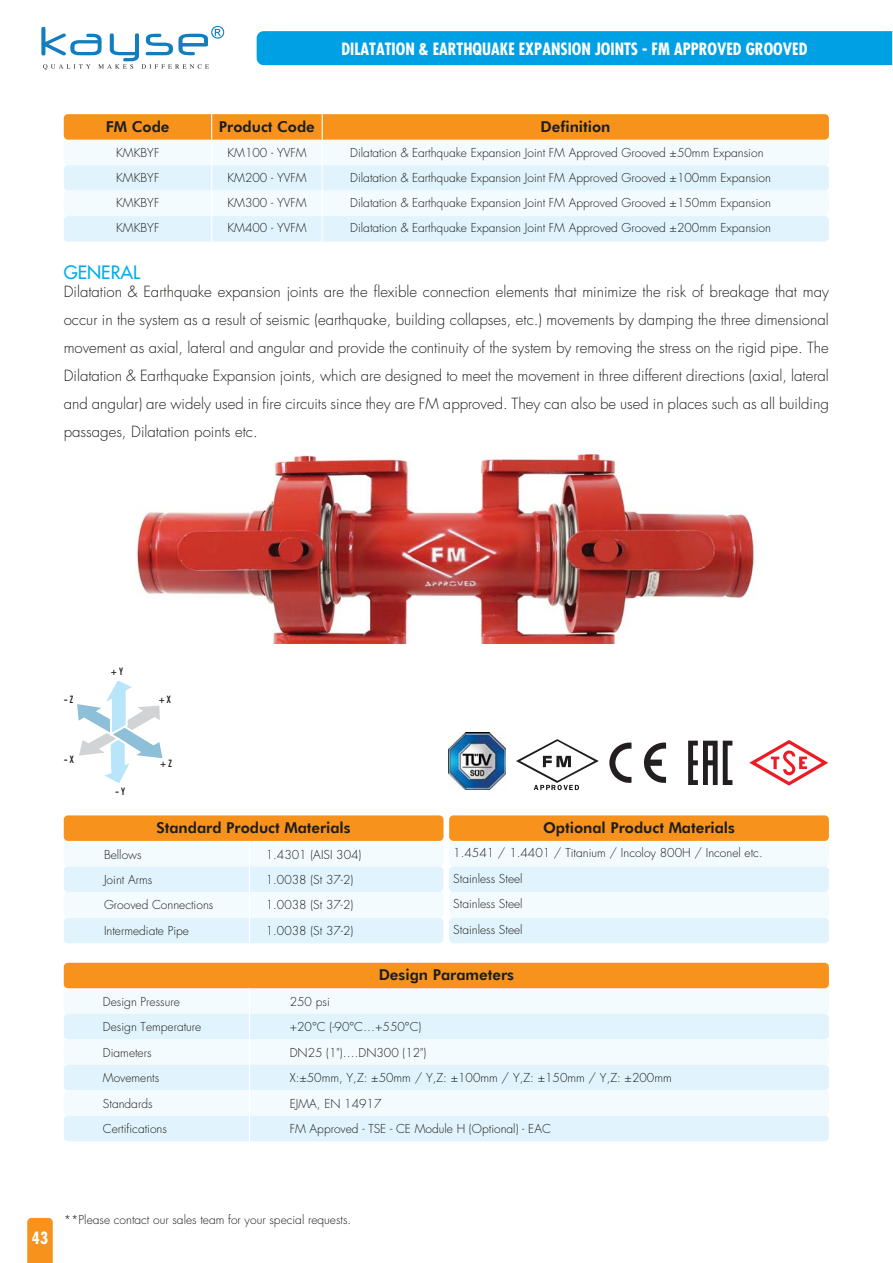
<style>
.page{position:relative;width:893px;height:1263px;background:#fff}
.page>*{position:absolute;margin:0;border:0;box-sizing:border-box;transform-origin:0 0}
.t1{font:500 18px "Futura";color:#00aeef}
.t2{font:700 condensed 16.5px "Futura";color:#fff}
.t3{font:300 15px/27.9px "Futura";color:#1d1d1b;text-align:justify}
.t4{font:800 15px "Futura BT";color:#1d1d1b}
.t5{font:300 12px/25px "Futura";color:#1d1d1b}
.t6{font:700 10.35px "DIN Condensed";color:#1d1d1b}
</style>
<div class="page">
<div style="left:64px;top:140px;width:765px;height:25px;background:#f4fbfe;border-radius:4px"></div>
<div style="left:64px;top:165px;width:765px;height:26px;background:#e1f4fd;border-radius:4px"></div>
<div style="left:64px;top:191px;width:765px;height:25px;background:#f4fbfe;border-radius:4px"></div>
<div style="left:64px;top:216px;width:765px;height:26px;background:#e1f4fd;border-radius:4px"></div>
<div style="left:64px;top:114px;width:765px;height:26px;background:#f7931d;border-radius:4px"></div>
<hr style="left:322px;top:114px;width:1px;height:128px;background:#fff">
<hr style="left:211px;top:114px;width:1px;height:128px;background:#fff">
<div style="left:64px;top:988px;width:765px;height:26px;background:#f4fbfe;border-radius:4px"></div>
<div style="left:64px;top:1014px;width:765px;height:25px;background:#e1f4fd;border-radius:4px"></div>
<div style="left:64px;top:1039px;width:765px;height:26px;background:#f4fbfe;border-radius:4px"></div>
<div style="left:64px;top:1065px;width:765px;height:25px;background:#e1f4fd;border-radius:4px"></div>
<div style="left:64px;top:1090px;width:765px;height:26px;background:#f4fbfe;border-radius:4px"></div>
<div style="left:64px;top:1116px;width:765px;height:25px;background:#e1f4fd;border-radius:4px"></div>
<div style="left:64px;top:963px;width:765px;height:25px;background:#f7931d;border-radius:4px"></div>
<hr style="left:249px;top:988px;width:1px;height:153px;background:#fff">
<svg style="left:27px;top:1218px;width:26px;height:45px"></svg>
<div style="left:257px;top:31px;width:635px;height:34px;background:#00a0e4"></div>
<img style="left:137px;top:453px;width:618px;height:190px">
<div style="left:64px;top:918px;width:379px;height:25px;background:#e1f4fd;border-radius:4px"></div>
<svg style="left:516px;top:739px;width:83px;height:51px"></svg>
<svg style="left:643px;top:743px;width:23px;height:40px"></svg>
<svg style="left:609px;top:743px;width:22px;height:40px"></svg>
<svg style="left:749px;top:740px;width:79px;height:46px"></svg>
<svg style="left:688px;top:741px;width:44px;height:44px"></svg>
<img style="left:449px;top:733px;width:56px;height:56px">
<div style="left:64px;top:841px;width:379px;height:25px;background:#f4fbfe;border-radius:4px"></div>
<div style="left:64px;top:866px;width:379px;height:26px;background:#e1f4fd;border-radius:4px"></div>
<div style="left:64px;top:892px;width:379px;height:25px;background:#f4fbfe;border-radius:4px"></div>
<div style="left:64px;top:815px;width:379px;height:26px;background:#f7931d;border-radius:4px"></div>
<hr style="left:249px;top:841px;width:1px;height:102px;background:#fff">
<div style="left:449px;top:841px;width:380px;height:25px;background:#f4fbfe;border-radius:4px"></div>
<div style="left:449px;top:866px;width:380px;height:26px;background:#e1f4fd;border-radius:4px"></div>
<div style="left:449px;top:892px;width:380px;height:25px;background:#f4fbfe;border-radius:4px"></div>
<div style="left:449px;top:815px;width:380px;height:26px;background:#f7931d;border-radius:4px"></div>
<div style="left:449px;top:918px;width:380px;height:25px;background:#e1f4fd;border-radius:4px"></div>
<svg style="left:77px;top:680px;width:86px;height:103px"></svg>
<svg style="left:41px;top:26px;width:183px;height:44px"></svg>
<h2 class="t2" style="left:341px;top:41px;width:467px">DILATATION &amp; EARTHQUAKE EXPANSION JOINTS - FM APPROVED GROOVED</h2>
<p class="t4" style="left:540px;top:120px;width:71px">Definition</p>
<p class="t4" style="left:106px;top:120px;width:65px">FM Code</p>
<p class="t5" style="left:116px;top:142px;width:45px;text-align:justify">KMKBYF KMKBYF KMKBYF KMKBYF</p>
<p class="t5" style="left:350px;top:142px;width:422px">Dilatation &amp; Earthquake Expansion Joint FM Approved Grooved ±50mm Expansion Dilatation &amp; Earthquake Expansion Joint FM Approved Grooved ±100mm Expansion Dilatation &amp; Earthquake Expansion Joint FM Approved Grooved ±150mm Expansion Dilatation &amp; Earthquake Expansion Joint FM Approved Grooved ±200mm Expansion</p>
<p class="t4" style="left:219px;top:120px;width:97px">Product Code</p>
<p class="t5" style="left:227px;top:142px;width:81px;text-align:justify">KM100 - YVFM KM200 - YVFM KM300 - YVFM KM400 - YVFM</p>
<h1 class="t1" style="left:64px;top:265px;width:78px">GENERAL</h1>
<p class="t3" style="left:64px;top:279px;width:767px">Dilatation &amp; Earthquake expansion joints are the flexible connection elements that minimize the risk of breakage that may occur in the system as a result of seismic (earthquake, building collapses, etc.) movements by damping the three dimensional movement as axial, lateral and angular and provide the continuity of the system by removing the stress on the rigid pipe. The Dilatation &amp; Earthquake Expansion joints, which are designed to meet the movement in three different directions (axial, lateral and angular) are widely used in fire circuits since they are FM approved. They can also be used in places such as all building passages, Dilatation points etc.</p>
<p class="t6" style="left:64px;top:696px;width:11px">- Z</p>
<p class="t6" style="left:64px;top:756px;width:11px">- X</p>
<p class="t6" style="left:111px;top:667px;width:14px">+ Y</p>
<p class="t6" style="left:115px;top:787px;width:11px">- Y</p>
<p class="t6" style="left:159px;top:696px;width:14px">+ X</p>
<p class="t6" style="left:160px;top:760px;width:13px">+ Z</p>
<p class="t4" style="left:156px;top:821px;width:196px">Standard Product Materials</p>
<p class="t4" style="left:543px;top:821px;width:193px">Optional Product Materials</p>
<p class="t5" style="left:453px;top:841px;width:311px;line-height:25.5px">1.4541 / 1.4401 / Titanium / Incoloy 800H / Inconel etc.<br>Stainless Steel<br>Stainless Steel</p>
<p class="t5" style="left:104px;top:919px;width:87px">Intermediate Pipe</p>
<p class="t5" style="left:266px;top:919px;width:89px">1.0038 (St 37-2)</p>
<p class="t5" style="left:453px;top:918px;width:71px">Stainless Steel</p>
<p class="t5" style="left:104px;top:843px;width:111px">Bellows<br>Joint Arms<br>Grooved Connections</p>
<p class="t5" style="left:266px;top:843px;width:97px">1.4301 (AISI 304)<br>1.0038 (St 37-2)<br>1.0038 (St 37-2)</p>
<p class="t4" style="left:379px;top:969px;width:137px">Design Parameters</p>
<p class="t5" style="left:103px;top:990px;width:100px;line-height:25.5px">Design Pressure<br>Design Temperature<br>Diameters<br>Movements<br>Standards<br>Certifications</p>
<p class="t5" style="left:290px;top:990px;width:383px;line-height:25.5px">250 psi<br>+20°C (-90°C…+550°C)<br>DN25 (1")….DN300 (12")<br>X:±50mm, Y,Z: ±50mm / Y,Z: ±100mm / Y,Z: ±150mm / Y,Z: ±200mm<br>EJMA, EN 14917<br>FM Approved - TSE - CE Module H (Optional) - EAC</p>
<h2 class="t2" style="left:32px;top:1231px;width:18px">43</h2>
<p class="t5" style="left:64px;top:1208px;width:289px">**Please contact our sales team for your special requests.</p>
</div>
